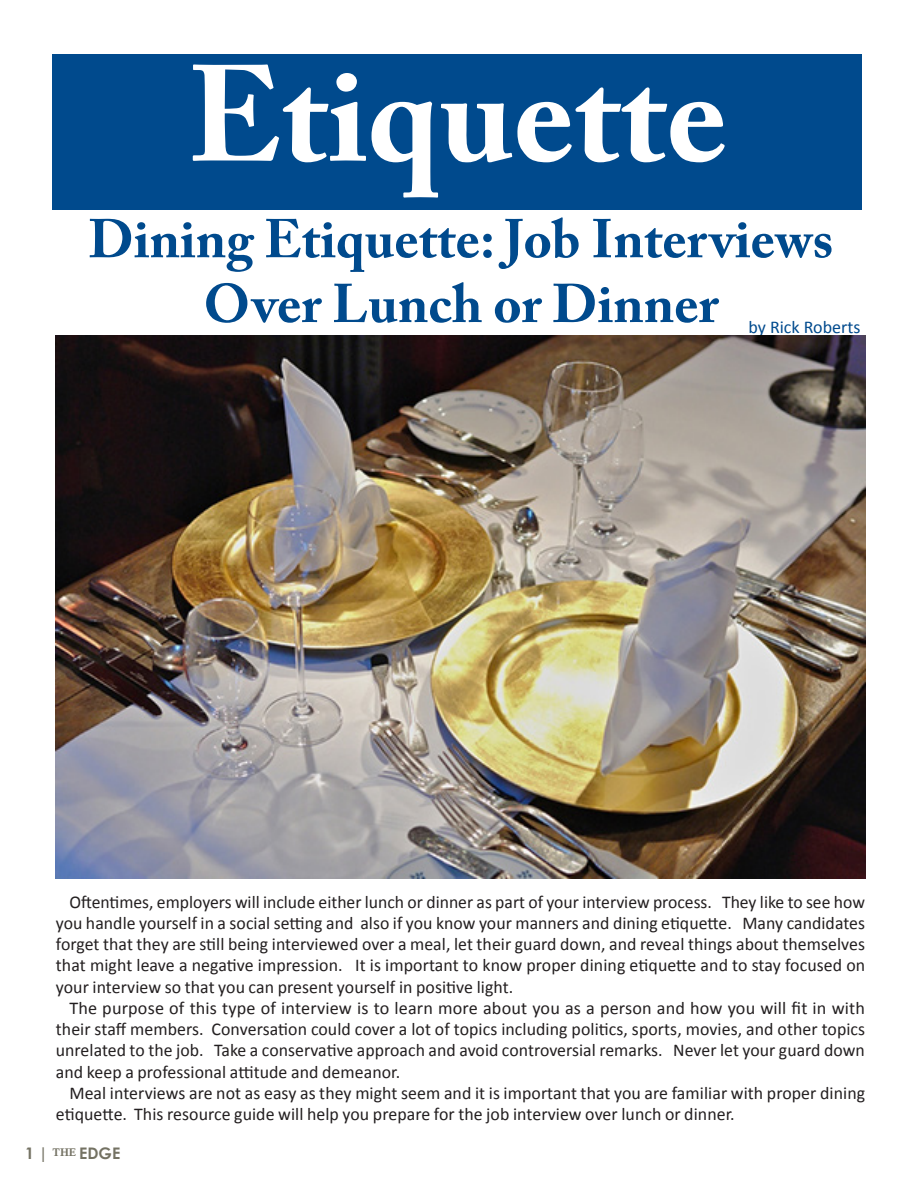
<style>
.page{position:relative;width:918px;height:1188px;background:#fff}
.page>*{position:absolute;margin:0;border:0;box-sizing:border-box;transform-origin:0 0}
.t1{font:700 135px "Adobe Caslon Pro";color:#fff}
.Head_2{font:700 54px/64.8px "Adobe Caslon Pro";color:#004a8d;text-align:center}
.regular_article{font:18px/21.3px "Calibri";letter-spacing:.005em;color:#231f20;text-align:justify}
.resumes{font:18px "Calibri";color:#004a8d}
.t2{font:700 15.9px "Century Gothic";color:#747263}
</style>
<div class="page">
<div style="left:52px;top:55px;width:810px;height:155px;background:#004a8d"></div>
<img style="left:55px;top:335px;width:810px;height:543px">
<p class="t1" style="left:188px;top:35px;width:541px">Etiquette</p>
<p class="Head_2" style="left:88px;top:206px;width:746px">Dining Etiquette: Job Interviews<br>Over Lunch or Dinner</p>
<p class="resumes" style="left:748px;top:316px;width:114px">by Rick Roberts</p>
<p class="regular_article" style="left:56px;top:891px;width:811px;text-indent:14px">Oftentimes, employers will include either lunch or dinner as part of your interview process. They like to see how you handle yourself in a social setting and also if you know your manners and dining etiquette. Many candidates forget that they are still being interviewed over a meal, let their guard down, and reveal things about themselves that might leave a negative impression. It is important to know proper dining etiquette and to stay focused on your interview so that you can present yourself in positive light.</p>
<p class="regular_article" style="left:56px;top:997px;width:811px;text-indent:14px">The purpose of this type of interview is to learn more about you as a person and how you will fit in with their staff members. Conversation could cover a lot of topics including politics, sports, movies, and other topics unrelated to the job. Take a conservative approach and avoid controversial remarks. Never let your guard down and keep a professional attitude and demeanor.</p>
<p class="regular_article" style="left:56px;top:1082px;width:811px;text-indent:14px">Meal interviews are not as easy as they might seem and it is important that you are familiar with proper dining etiquette. This resource guide will help you prepare for the job interview over lunch or dinner.</p>
<p class="t2" style="left:25px;top:1142px;width:97px">1 | <sup>THE</sup> EDGE</p>
</div>
